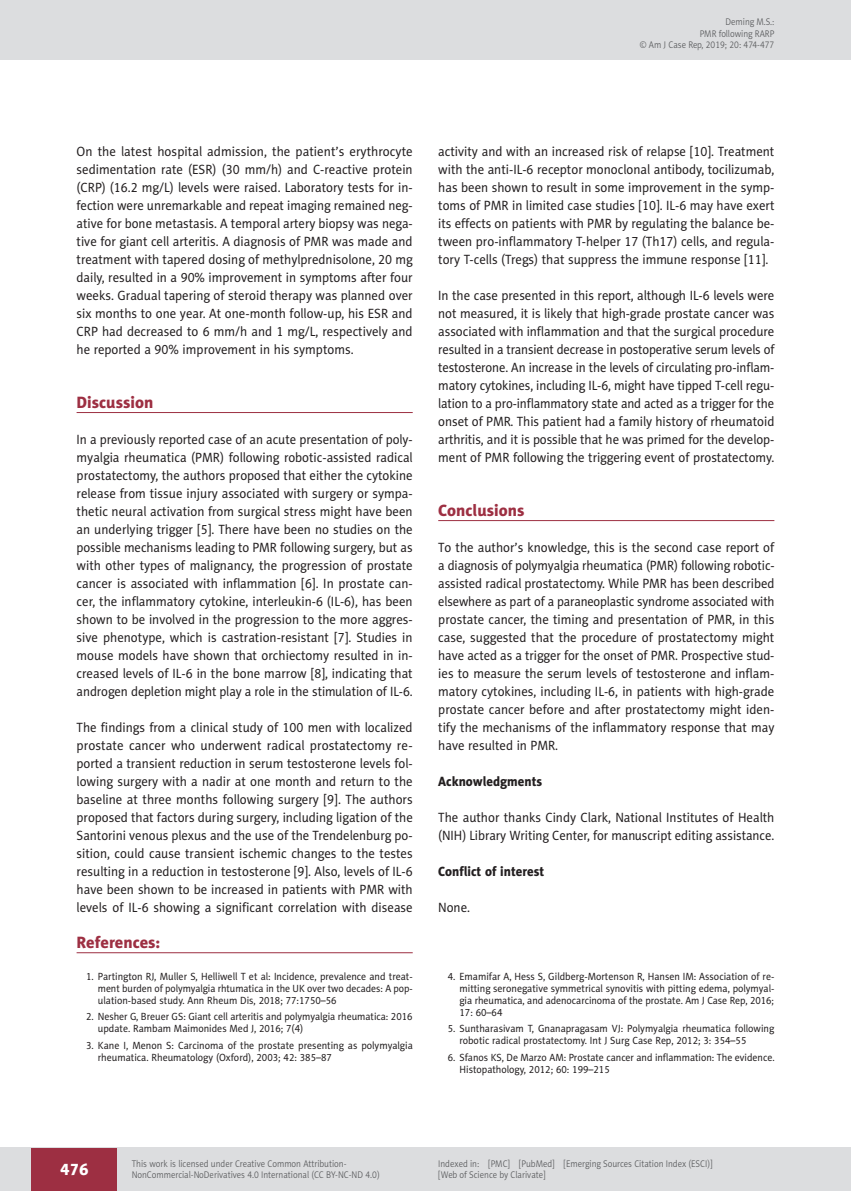
<style>
.page{position:relative;width:851px;height:1191px;background:#fff}
.page>*{position:absolute;margin:0;border:0;box-sizing:border-box;transform-origin:0 0}
.AJCR_Headline_1{font:16.5px "Naomi Sans EFN Heavy";color:#9d2f42}
.AJCR_Referencje_Tytu{font:16.5px "Naomi Sans EFN Heavy";color:#9d2f42}
.t1{font:16.5px "Naomi Sans EFN Heavy";color:#fff}
.AJCR_Body{font:13.5px/18px "Naomi Sans EFN";color:#231f20;text-align:justify;scale:.95 1}
.AJCR_Body-2{font:13.5px/18px "Naomi Sans EFN";color:#231f20;text-align:justify;scale:.94 1}
.AJCR_Body-3{font:13.5px/18px "Naomi Sans EFN";color:#231f20;text-align:justify;scale:.96 1}
.AJCR_Headline_2{font:13.5px "Naomi Sans EFN Heavy";color:#231f20;scale:.95 1}
.AJCR_Referencje_punk{font:10.5px/12px "Naomi Sans EFN";color:#231f20;scale:.95 1}
.AJCR_Referencje_punk-2{font:10.5px/12px "Naomi Sans EFN";color:#231f20;scale:.94 1}
.AJCR_pagina_sygnatur{font:9.75px/11.2px "Naomi Sans EFN Light";color:#57585a;scale:.9 1}
.AJCR_pagina_zywa{font:9.75px/11.2px "Naomi Sans EFN Light";color:#57585a;text-align:right;scale:.9 1}
</style>
<div class="page">
<hr style="left:77px;top:412px;width:335px;height:1px;background:#9d2f42">
<hr style="left:438px;top:520px;width:336px;height:1px;background:#9d2f42">
<hr style="left:77px;top:952px;width:335px;height:1px;background:#9d2f42">
<div style="left:0;top:1148px;width:850px;height:43px;background:#dcdddf"></div>
<div style="left:32px;top:1147px;width:85px;height:43px;background:#9d2f42"></div>
<div style="left:0;top:0;width:850px;height:60px;background:#dcdddf"></div>
<hr style="left:850px;top:0;width:1px;height:60px;background:#dcdddf">
<p class="AJCR_pagina_zywa" style="left:699px;top:16px;width:84px">Deming M.S.:<br>PMR following RARP</p>
<p class="AJCR_pagina_sygnatur" style="left:639px;top:39px;width:151px">© Am J Case Rep, 2019; 20: 474-477</p>
<p class="AJCR_Body-3" style="left:77px;top:142px;width:352px">On the latest hospital admission, the patient’s erythrocyte sedimentation rate (ESR) (30 mm/h) and C-reactive protein (CRP) (16.2 mg/L) levels were raised. Laboratory tests for in&shy;fection were unremarkable and repeat imaging remained neg&shy;ative for bone metastasis. A temporal artery biopsy was nega&shy;tive for giant cell arteritis. A diagnosis of PMR was made and treatment with tapered dosing of methylprednisolone, 20 mg daily, resulted in a 90% improvement in symptoms after four weeks. Gradual tapering of steroid therapy was planned over six months to one year. At one-month follow-up, his ESR and CRP had decreased to 6 mm/h and 1 mg/L, respectively and he reported a 90% improvement in his symptoms.</p>
<p class="AJCR_Headline_1" style="left:77px;top:392px;width:78px">Discussion</p>
<p class="AJCR_Body-2" style="left:77px;top:430px;width:359px">In a previously reported case of an acute presentation of poly&shy;myalgia rheumatica (PMR) following robotic-assisted radical prostatectomy, the authors proposed that either the cytokine release from tissue injury associated with surgery or sympa&shy;thetic neural activation from surgical stress might have been an underlying trigger [5]. There have been no studies on the possible mechanisms leading to PMR following surgery, but as with other types of malignancy, the progression of prostate cancer is associated with inflammation [6]. In prostate can&shy;cer, the inflammatory cytokine, interleukin-6 (IL-6), has been shown to be involved in the progression to the more aggres&shy;sive phenotype, which is castration-resistant [7]. Studies in mouse models have shown that orchiectomy resulted in in&shy;creased levels of IL-6 in the bone marrow [8], indicating that androgen depletion might play a role in the stimulation of IL-6.</p>
<p class="AJCR_Body" style="left:77px;top:718px;width:355px">The findings from a clinical study of 100 men with localized prostate cancer who underwent radical prostatectomy re&shy;ported a transient reduction in serum testosterone levels fol&shy;lowing surgery with a nadir at one month and return to the baseline at three months following surgery [9]. The authors proposed that factors during surgery, including ligation of the Santorini venous plexus and the use of the Trendelenburg po&shy;sition, could cause transient ischemic changes to the testes resulting in a reduction in testosterone [9]. Also, levels of IL-6 have been shown to be increased in patients with PMR with levels of IL-6 showing a significant correlation with disease</p>
<p class="AJCR_Referencje_Tytu" style="left:77px;top:932px;width:85px">References:</p>
<p class="AJCR_Referencje_punk" style="left:98px;top:970px;width:333px;text-align:justify;text-indent:-12px">1. Partington RJ, Muller S, Helliwell T et al: Incidence, prevalence and treat&shy;ment burden of polymyalgia rhtumatica in the UK over two decades: A pop&shy;ulation-based study. Ann Rheum Dis, 2018; 77:1750–56</p>
<p class="AJCR_Referencje_punk" style="left:98px;top:1011px;width:332px;text-indent:-12px">2. Nesher G, Breuer GS: Giant cell arteritis and polymyalgia rheumatica: 2016 update. Rambam Maimonides Med J, 2016; 7(4)</p>
<p class="AJCR_Referencje_punk" style="left:98px;top:1039px;width:333px;text-indent:-12px">3. Kane I, Menon S: Carcinoma of the prostate presenting as polymyalgia rheumatica. Rheumatology (Oxford), 2003; 42: 385–87</p>
<p class="AJCR_Body" style="left:438px;top:142px;width:355px">activity and with an increased risk of relapse [10]. Treatment with the anti-IL-6 receptor monoclonal antibody, tocilizumab, has been shown to result in some improvement in the symp&shy;toms of PMR in limited case studies [10]. IL-6 may have exert its effects on patients with PMR by regulating the balance be&shy;tween pro-inflammatory T-helper 17 (Th17) cells, and regula&shy;tory T-cells (Tregs) that suppress the immune response [11].</p>
<p class="AJCR_Body" style="left:438px;top:286px;width:355px">In the case presented in this report, although IL-6 levels were not measured, it is likely that high-grade prostate cancer was associated with inflammation and that the surgical procedure resulted in a transient decrease in postoperative serum levels of testosterone. An increase in the levels of circulating pro-inflam&shy;matory cytokines, including IL-6, might have tipped T-cell regu&shy;lation to a pro-inflammatory state and acted as a trigger for the onset of PMR. This patient had a family history of rheumatoid arthritis, and it is possible that he was primed for the develop&shy;ment of PMR following the triggering event of prostatectomy.</p>
<p class="AJCR_Headline_1" style="left:438px;top:500px;width:88px">Conclusions</p>
<p class="AJCR_Body" style="left:438px;top:538px;width:355px">To the author’s knowledge, this is the second case report of a diagnosis of polymyalgia rheumatica (PMR) following robotic&shy;assisted radical prostatectomy. While PMR has been described elsewhere as part of a paraneoplastic syndrome associated with prostate cancer, the timing and presentation of PMR, in this case, suggested that the procedure of prostatectomy might have acted as a trigger for the onset of PMR. Prospective stud&shy;ies to measure the serum levels of testosterone and inflam&shy;matory cytokines, including IL-6, in patients with high-grade prostate cancer before and after prostatectomy might iden&shy;tify the mechanisms of the inflammatory response that may have resulted in PMR.</p>
<p class="AJCR_Headline_2" style="left:438px;top:773px;width:111px">Acknowledgments</p>
<p class="AJCR_Body" style="left:438px;top:808px;width:355px">The author thanks Cindy Clark, National Institutes of Health (NIH) Library Writing Center, for manuscript editing assistance.</p>
<p class="AJCR_Headline_2" style="left:438px;top:863px;width:113px">Conflict of interest</p>
<p class="AJCR_Body" style="left:438px;top:898px;width:35px">None.</p>
<p class="AJCR_Referencje_punk" style="left:459px;top:970px;width:333px;text-align:justify;text-indent:-12px">4. Emamifar A, Hess S, Gildberg-Mortenson R, Hansen IM: Association of re&shy;mitting seronegative symmetrical synovitis with pitting edema, polymyal&shy;gia rheumatica, and adenocarcinoma of the prostate. Am J Case Rep, 2016; 17: 60–64</p>
<p class="AJCR_Referencje_punk" style="left:459px;top:1023px;width:333px;text-indent:-12px">5. Suntharasivam T, Gnanapragasam VJ: Polymyalgia rheumatica following robotic radical prostatectomy. Int J Surg Case Rep, 2012; 3: 354–55</p>
<p class="AJCR_Referencje_punk-2" style="left:459px;top:1051px;width:336px;text-indent:-12px">6. Sfanos KS, De Marzo AM: Prostate cancer and inflammation: The evidence.<br>Histopathology, 2012; 60: 199–215</p>
<p class="t1" style="left:60px;top:1159px;width:30px">476</p>
<p class="AJCR_pagina_sygnatur" style="left:132px;top:1158px;width:277px">This work is licensed under Creative Common Attribution-<br>NonCommercial-NoDerivatives 4.0 International (CC BY-NC-ND 4.0)</p>
<p class="AJCR_pagina_sygnatur" style="left:438px;top:1158px;width:306px">Indexed in: [PMC] [PubMed] [Emerging Sources Citation Index (ESCI)] [Web of Science by Clarivate]</p>
</div>
